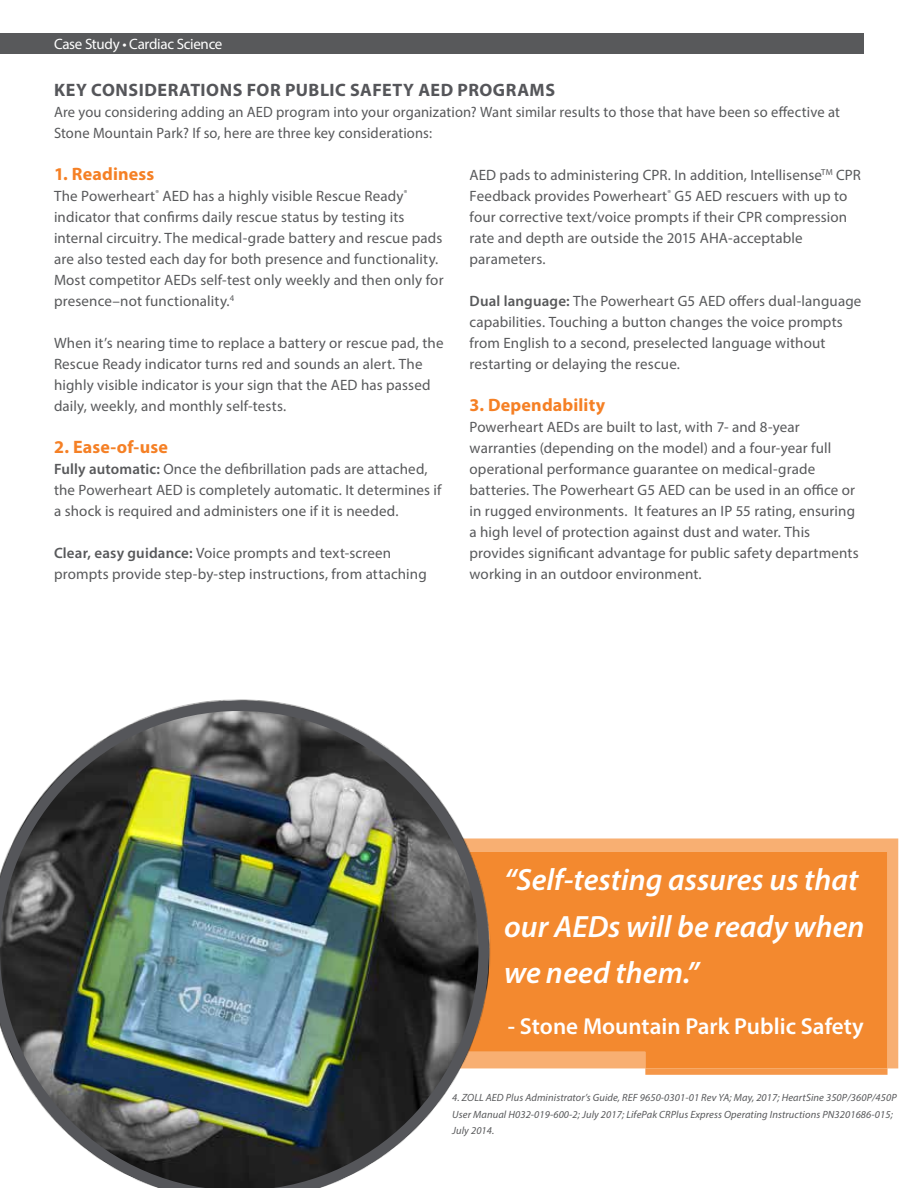
<style>
.page{position:relative;width:918px;height:1188px;background:#fff}
.page>*{position:absolute;margin:0;border:0;box-sizing:border-box;transform-origin:0 0}
.t1{font:italic 600 30.9px/46.3px "Myriad Pro";color:#fff}
.t2{font:600 23.1px "Myriad Pro";color:#fff}
.t3{font:700 18px "Myriad Pro";letter-spacing:.03em;color:#55565a}
.t4{font:700 18px "Myriad Pro";letter-spacing:.01em;color:#f58025}
.t5{font:15px/21px "Myriad Pro";letter-spacing:.01em;color:#58595b}
.t6{font:15px "Myriad Pro";letter-spacing:-.02em;color:#fff}
.t7{font:italic 10.5px/16.4px "Myriad Pro";letter-spacing:.01em;color:#58595b}
.s1{font-weight:600}
</style>
<div class="page">
<div style="left:0;top:33px;width:864px;height:21px;background:#58595b"></div>
<div style="left:528px;top:838px;width:370px;height:230px;background:#f8af72"></div>
<svg style="left:528px;top:1068px;width:360px;height:7px"></svg>
<div style="left:528px;top:852px;width:360px;height:216px;background:#f3892f"></div>
<img style="left:210px;top:699px;width:318px;height:370px">
<img style="left:0;top:701px;width:489px;height:487px">
<p class="t6" style="left:54px;top:35px;width:170px">Case Study • Cardiac Science</p>
<p class="t3" style="left:54px;top:78px;width:502px">KEY CONSIDERATIONS FOR PUBLIC SAFETY AED PROGRAMS</p>
<p class="t5" style="left:54px;top:101px;width:787px">Are you considering adding an AED program into your organization? Want similar results to those that have been so effective at<br>Stone Mountain Park? If so, here are three key considerations:</p>
<p class="t4" style="left:54px;top:162px;width:102px">1. Readiness</p>
<p class="t5" style="left:54px;top:185px;width:391px">The Powerheart<sup>®</sup> AED has a highly visible Rescue Ready<sup>® </sup>indicator that confirms daily rescue status by testing its internal circuitry. The medical-grade battery and rescue pads are also tested each day for both presence and functionality.<br>Most competitor AEDs self-test only weekly and then only for presence–not functionality.<sup>4</sup></p>
<p class="t5" style="left:54px;top:332px;width:391px">When it’s nearing time to replace a battery or rescue pad, the Rescue Ready indicator turns red and sounds an alert. The highly visible indicator is your sign that the AED has passed daily, weekly, and monthly self-tests.</p>
<p class="t4" style="left:54px;top:435px;width:115px">2. Ease-of-use</p>
<p class="t5" style="left:54px;top:458px;width:389px"><span class="s1">Fully automatic:</span> Once the defibrillation pads are attached, the Powerheart AED is completely automatic. It determines if a shock is required and administers one if it is needed.</p>
<p class="t5" style="left:54px;top:542px;width:374px"><span class="s1">Clear, easy guidance:</span> Voice prompts and text-screen prompts provide step-by-step instructions, from attaching</p>
<p class="t5" style="left:469px;top:164px;width:393px">AED pads to administering CPR. In addition, Intellisense<sup>TM</sup> CPR Feedback provides Powerheart<sup>®</sup> G5 AED rescuers with up to four corrective text/voice prompts if their CPR compression rate and depth are outside the 2015 AHA-acceptable parameters.</p>
<p class="t5" style="left:469px;top:290px;width:393px"><span class="s1">Dual language:</span> The Powerheart G5 AED offers dual-language capabilities. Touching a button changes the voice prompts from English to a second, preselected language without restarting or delaying the rescue.</p>
<p class="t4" style="left:469px;top:393px;width:137px">3. Dependability</p>
<p class="t5" style="left:469px;top:416px;width:391px">Powerheart AEDs are built to last, with 7- and 8-year warranties (depending on the model) and a four-year full operational performance guarantee on medical-grade batteries. The Powerheart G5 AED can be used in an office or in rugged environments. It features an IP 55 rating, ensuring a high level of protection against dust and water. This provides significant advantage for public safety departments working in an outdoor environment.</p>
<h1 class="t1" style="left:504px;top:856px;width:362px">“Self-testing assures us that our AEDs will be ready when we need them.”</h1>
<h2 class="t2" style="left:508px;top:1011px;width:357px">- Stone Mountain Park Public Safety</h2>
<p class="t7" style="left:452px;top:1090px;width:446px">4. ZOLL AED Plus Administrator’s Guide, REF 9650-0301-01 Rev YA; May, 2017; HeartSine 350P/360P/450P<br>User Manual H032-019-600-2; July 2017; LifePak CRPlus Express Operating Instructions PN3201686-015;<br>July 2014.</p>
</div>
